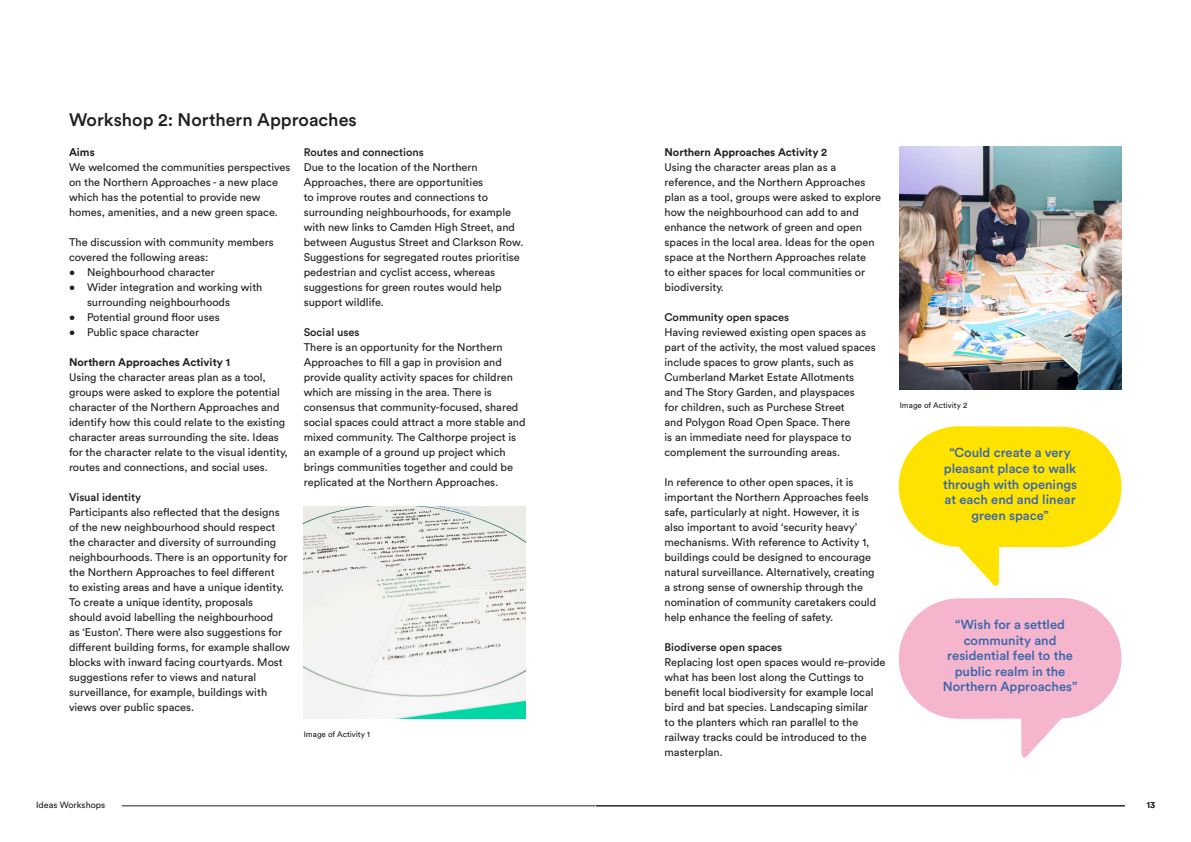
<style>
.page{position:relative;width:1191px;height:842px;background:#fff}
.page>*{position:absolute;margin:0;border:0;box-sizing:border-box;transform-origin:0 0}
.t1{font:500 18px "Circular Std";color:#231f20}
.t2{font:500 13px/15.6px "Circular Std";color:#3b66ab;text-align:center}
.t3{font:11px/15px "Circular Std";color:#231f20}
.t4{font:500 11px "Circular Std";color:#231f20}
.t5{font:700 11px "Circular Std";color:#231f20}
.t6{font:9px "Circular Std";color:#231f20}
.t7{font:8px "Circular Std";color:#231f20}
</style>
<div class="page">
<hr style="left:122px;top:805px;width:473px;height:1px;background:#231f20">
<img style="left:899px;top:146px;width:222px;height:244px">
<hr style="left:596px;top:805px;width:528px;height:1px;background:#231f20">
<img style="left:304px;top:506px;width:222px;height:213px">
<svg style="left:898px;top:426px;width:223px;height:160px"></svg>
<svg style="left:898px;top:598px;width:223px;height:160px"></svg>
<p class="t1" style="left:69px;top:108px;width:289px">Workshop 2: Northern Approaches</p>
<p class="t5" style="left:69px;top:145px;width:27px">Aims</p>
<p class="t3" style="left:69px;top:160px;width:223px">We welcomed the communities perspectives on the Northern Approaches - a new place which has the potential to provide new homes, amenities, and a new green space.</p>
<p class="t3" style="left:69px;top:235px;width:206px">The discussion with community members covered the following areas:</p>
<p class="t3" style="left:69px;top:265px;width:147px">• Neighbourhood character</p>
<p class="t3" style="left:87px;top:280px;width:177px;text-indent:-18px">• Wider integration and working with surrounding neighbourhoods</p>
<p class="t3" style="left:69px;top:310px;width:152px">• Potential ground floor uses</p>
<p class="t3" style="left:69px;top:325px;width:132px">• Public space character</p>
<p class="t5" style="left:69px;top:355px;width:163px">Northern Approaches Activity 1</p>
<p class="t3" style="left:69px;top:370px;width:220px">Using the character areas plan as a tool, groups were asked to explore the potential character of the Northern Approaches and identify how this could relate to the existing character areas surrounding the site. Ideas for the character relate to the visual identity, routes and connections, and social uses.</p>
<p class="t4" style="left:69px;top:490px;width:74px">Visual identity</p>
<p class="t3" style="left:69px;top:505px;width:222px">Participants also reflected that the designs of the new neighbourhood should respect the character and diversity of surrounding neighbourhoods. There is an opportunity for the Northern Approaches to feel different<br>to existing areas and have a unique identity.<br>To create a unique identity, proposals<br>should avoid labelling the neighbourhood<br>as ‘Euston’. There were also suggestions for different building forms, for example shallow blocks with inward facing courtyards. Most suggestions refer to views and natural surveillance, for example, buildings with views over public spaces.</p>
<p class="t4" style="left:304px;top:145px;width:122px">Routes and connections</p>
<p class="t3" style="left:304px;top:160px;width:221px">Due to the location of the Northern Approaches, there are opportunities<br>to improve routes and connections to surrounding neighbourhoods, for example with new links to Camden High Street, and between Augustus Street and Clarkson Row.<br>Suggestions for segregated routes prioritise pedestrian and cyclist access, whereas suggestions for green routes would help support wildlife.</p>
<p class="t4" style="left:304px;top:325px;width:57px">Social uses</p>
<p class="t3" style="left:304px;top:340px;width:223px">There is an opportunity for the Northern Approaches to fill a gap in provision and provide quality activity spaces for children which are missing in the area. There is consensus that community-focused, shared social spaces could attract a more stable and mixed community. The Calthorpe project is an example of a ground up project which brings communities together and could be replicated at the Northern Approaches.</p>
<p class="t6" style="left:36px;top:799px;width:71px">Ideas Workshops</p>
<p class="t7" style="left:304px;top:729px;width:68px">Image of Activity 1</p>
<p class="t5" style="left:664px;top:145px;width:164px">Northern Approaches Activity 2</p>
<p class="t3" style="left:664px;top:160px;width:218px">Using the character areas plan as a reference, and the Northern Approaches plan as a tool, groups were asked to explore how the neighbourhood can add to and enhance the network of green and open spaces in the local area. Ideas for the open space at the Northern Approaches relate<br>to either spaces for local communities or biodiversity.</p>
<p class="t4" style="left:664px;top:310px;width:126px">Community open spaces</p>
<p class="t3" style="left:664px;top:325px;width:213px">Having reviewed existing open spaces as part of the activity, the most valued spaces include spaces to grow plants, such as Cumberland Market Estate Allotments<br>and The Story Garden, and playspaces<br>for children, such as Purchese Street<br>and Polygon Road Open Space. There<br>is an immediate need for playspace to complement the surrounding areas.</p>
<p class="t3" style="left:664px;top:475px;width:213px">In reference to other open spaces, it is important the Northern Approaches feels safe, particularly at night. However, it is also important to avoid ‘security heavy’ mechanisms. With reference to Activity 1, buildings could be designed to encourage natural surveillance. Alternatively, creating a strong sense of ownership through the nomination of community caretakers could help enhance the feeling of safety.</p>
<p class="t4" style="left:664px;top:640px;width:119px">Biodiverse open spaces</p>
<p class="t3" style="left:664px;top:655px;width:223px">Replacing lost open spaces would re-provide what has been lost along the Cuttings to benefit local biodiversity for example local bird and bat species. Landscaping similar<br>to the planters which ran parallel to the railway tracks could be introduced to the masterplan.</p>
<p class="t7" style="left:899px;top:400px;width:69px">Image of Activity 2</p>
<p class="t2" style="left:943px;top:445px;width:136px">“Could create a very pleasant place to walk through with openings at each end and linear green space”</p>
<p class="t2" style="left:942px;top:616px;width:136px">“Wish for a settled community and residential feel to the public realm in the<br>Northern Approaches”</p>
<p class="t6" style="left:1146px;top:800px;width:10px">13</p>
</div>
